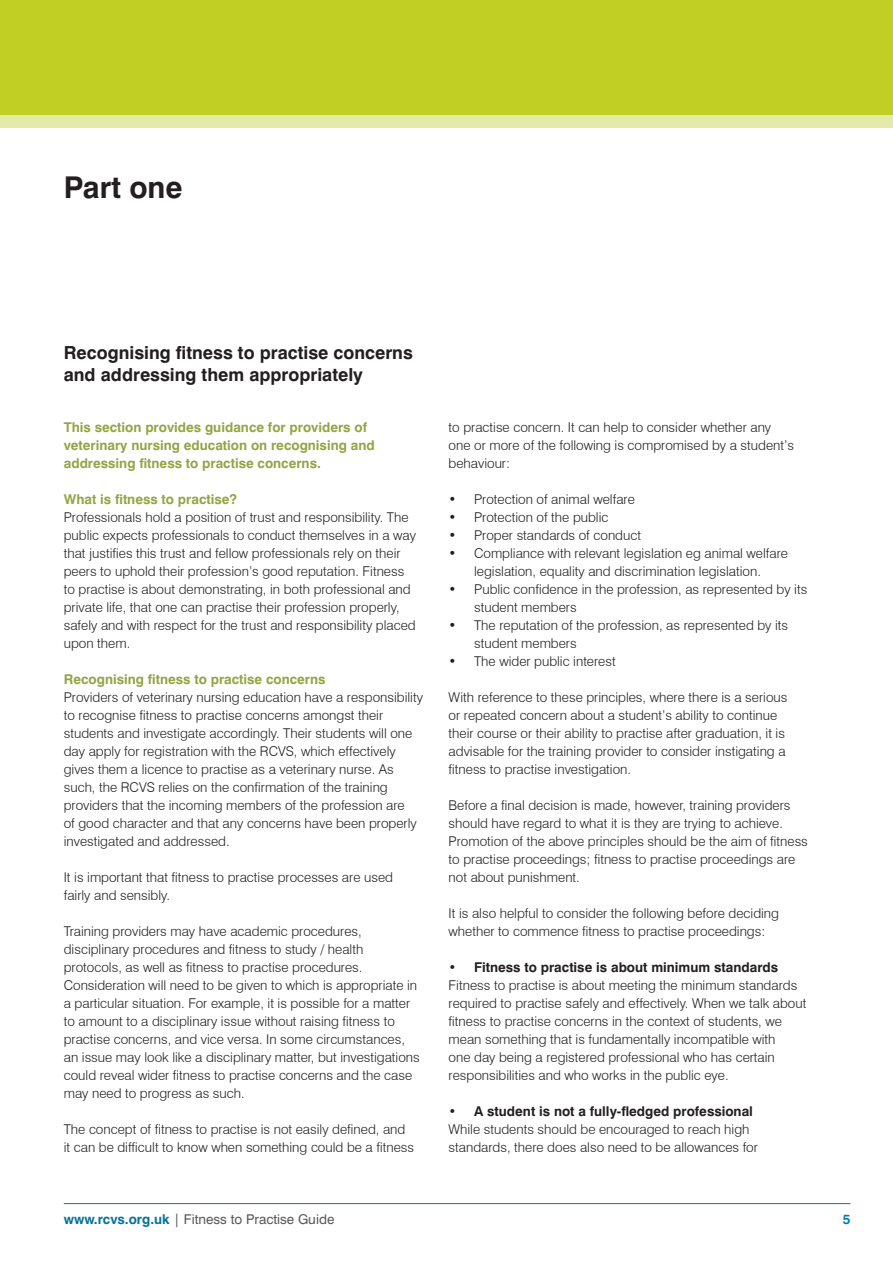
<style>
.page{position:relative;width:893px;height:1263px;background:#fff}
.page>*{position:absolute;margin:0;border:0;box-sizing:border-box;transform-origin:0 0}
.t1{font:700 30px "Swiss 721 BT";color:#231f20}
.t2{font:700 18px/21.6px "Swiss 721 BT";color:#231f20}
.t3{font:300 13.5px/18px "Swiss 721 BT";color:#231f20}
.t4{font:700 13.5px/18px "Swiss 721 BT";color:#93a445}
.t5{font:700 13.5px "Swiss 721 BT";color:#231f20}
.t6{font:13.5px "Swiss 721 BT";color:#57585a}
.t7{font:700 13.5px "Swiss 721 BT";color:#007cb1}
.s1{font-weight:700;color:#077399}
</style>
<div class="page">
<div style="left:0;top:0;width:893px;height:128px;background:#c1ce23"></div>
<div style="left:0;top:115px;width:893px;height:13px;background:#e5e9a9"></div>
<hr style="left:64px;top:1203px;width:786px;height:1px;background:#077399">
<h1 class="t1" style="left:64px;top:169px;width:120px">Part one</h1>
<h2 class="t2" style="left:64px;top:342px;width:351px">Recognising fitness to practise concerns and addressing them appropriately</h2>
<p class="t4" style="left:64px;top:418px;width:312px">This section provides guidance for providers of veterinary nursing education on recognising and addressing fitness to practise concerns.</p>
<p class="t4" style="left:64px;top:490px;width:175px">What is fitness to practise?</p>
<p class="t3" style="left:64px;top:508px;width:354px">Professionals hold a position of trust and responsibility. The public expects professionals to conduct themselves in a way that justifies this trust and fellow professionals rely on their peers to uphold their profession’s good reputation. Fitness to practise is about demonstrating, in both professional and private life, that one can practise their profession properly, safely and with respect for the trust and responsibility placed upon them.</p>
<p class="t4" style="left:64px;top:670px;width:263px">Recognising fitness to practise concerns</p>
<p class="t3" style="left:64px;top:688px;width:361px">Providers of veterinary nursing education have a responsibility to recognise fitness to practise concerns amongst their students and investigate accordingly. Their students will one day apply for registration with the RCVS, which effectively gives them a licence to practise as a veterinary nurse. As such, the RCVS relies on the confirmation of the training providers that the incoming members of the profession are<br>of good character and that any concerns have been properly investigated and addressed.</p>
<p class="t3" style="left:64px;top:868px;width:331px">It is important that fitness to practise processes are used fairly and sensibly.</p>
<p class="t3" style="left:64px;top:922px;width:358px">Training providers may have academic procedures, disciplinary procedures and fitness to study / health protocols, as well as fitness to practise procedures.<br>Consideration will need to be given to which is appropriate in a particular situation. For example, it is possible for a matter to amount to a disciplinary issue without raising fitness to practise concerns, and vice versa. In some circumstances, an issue may look like a disciplinary matter, but investigations could reveal wider fitness to practise concerns and the case may need to progress as such.</p>
<p class="t3" style="left:64px;top:1120px;width:352px">The concept of fitness to practise is not easily defined, and it can be difficult to know when something could be a fitness</p>
<p class="t3" style="left:449px;top:418px;width:347px">to practise concern. It can help to consider whether any one or more of the following is compromised by a student’s behaviour:</p>
<p class="t3" style="left:449px;top:490px;width:188px">• Protection of animal welfare</p>
<p class="t3" style="left:449px;top:508px;width:161px">• Protection of the public</p>
<p class="t3" style="left:449px;top:526px;width:194px">• Proper standards of conduct</p>
<p class="t3" style="left:449px;top:544px;width:341px;text-align:center">• Compliance with relevant legislation eg animal welfare legislation, equality and discrimination legislation.</p>
<p class="t3" style="left:474px;top:580px;width:335px;text-indent:-26px">• Public confidence in the profession, as represented by its student members</p>
<p class="t3" style="left:474px;top:616px;width:316px;text-indent:-26px">• The reputation of the profession, as represented by its student members</p>
<p class="t3" style="left:449px;top:652px;width:169px">• The wider public interest</p>
<p class="t3" style="left:449px;top:688px;width:340px">With reference to these principles, where there is a serious or repeated concern about a student’s ability to continue their course or their ability to practise after graduation, it is advisable for the training provider to consider instigating a fitness to practise investigation.</p>
<p class="t3" style="left:449px;top:796px;width:361px">Before a final decision is made, however, training providers should have regard to what it is they are trying to achieve.<br>Promotion of the above principles should be the aim of fitness to practise proceedings; fitness to practise proceedings are not about punishment.</p>
<p class="t3" style="left:449px;top:904px;width:332px">It is also helpful to consider the following before deciding whether to commence fitness to practise proceedings:</p>
<p class="t5" style="left:449px;top:959px;width:331px">• Fitness to practise is about minimum standards</p>
<p class="t3" style="left:449px;top:976px;width:359px">Fitness to practise is about meeting the minimum standards required to practise safely and effectively. When we talk about fitness to practise concerns in the context of students, we mean something that is fundamentally incompatible with<br>one day being a registered professional who has certain responsibilities and who works in the public eye.</p>
<p class="t5" style="left:449px;top:1103px;width:306px">• A student is not a fully-fledged professional</p>
<p class="t3" style="left:449px;top:1120px;width:311px">While students should be encouraged to reach high standards, there does also need to be allowances for</p>
<p class="t6" style="left:64px;top:1211px;width:272px"><span class="s1">www.rcvs.org.uk</span> | Fitness to Practise Guide</p>
<p class="t7" style="left:843px;top:1211px;width:9px">5</p>
</div>
